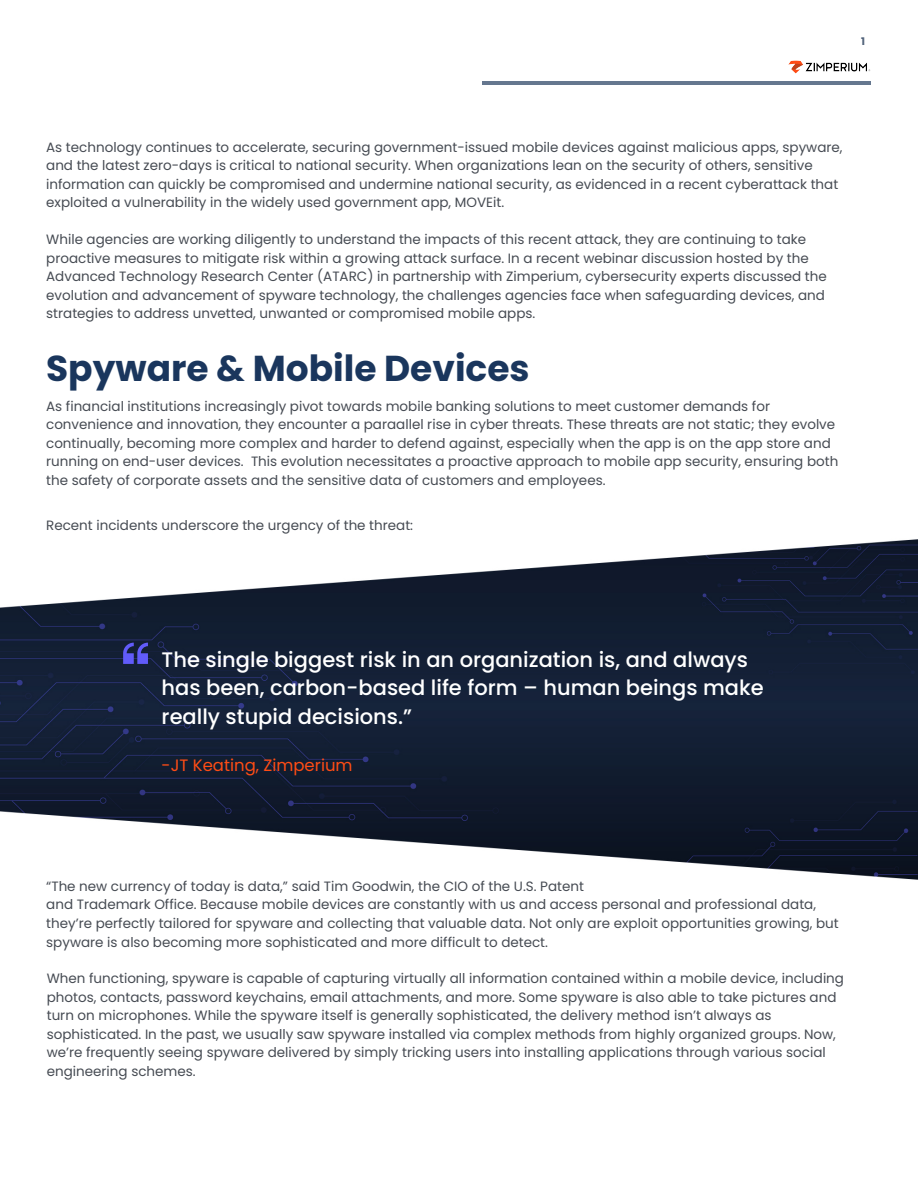
<style>
.page{position:relative;width:918px;height:1188px;background:#fff}
.page>*{position:absolute;margin:0;border:0;box-sizing:border-box;transform-origin:0 0}
.t1{font:700 36px "Poppins";color:#1a365d}
.t2{font:500 21px/28.8px "Poppins";color:#fff}
.t3{font:16.5px "Poppins";color:#ff4c15}
.t4{font:13.5px/18.5px "Poppins";color:#464b53}
.t5{font:700 10.5px "Poppins";color:#52637b}
</style>
<div class="page">
<img style="left:483px;top:81px;width:387px;height:3px">
<img style="left:789px;top:60px;width:82px;height:14px">
<img style="left:0;top:539px;width:917px;height:341px">
<svg style="left:123px;top:643px;width:25px;height:21px"></svg>
<p class="t5" style="left:861px;top:35px;width:5px">1</p>
<p class="t4" style="left:46px;top:138px;width:798px">As technology continues to accelerate, securing government-issued mobile devices against malicious apps, spyware, and the latest zero-days is critical to national security. When organizations lean on the security of others, sensitive information can quickly be compromised and undermine national security, as evidenced in a recent cyberattack that exploited a vulnerability in the widely used government app, MOVEit.</p>
<p class="t4" style="left:46px;top:231px;width:782px">While agencies are working diligently to understand the impacts of this recent attack, they are continuing to take proactive measures to mitigate risk within a growing attack surface. In a recent webinar discussion hosted by the Advanced Technology Research Center (ATARC) in partnership with Zimperium, cybersecurity experts discussed the evolution and advancement of spyware technology, the challenges agencies face when safeguarding devices, and strategies to address unvetted, unwanted or compromised mobile apps.</p>
<h1 class="t1" style="left:46px;top:348px;width:485px">Spyware &amp; Mobile Devices</h1>
<p class="t4" style="left:46px;top:397px;width:794px">As financial institutions increasingly pivot towards mobile banking solutions to meet customer demands for convenience and innovation, they encounter a paraallel rise in cyber threats. These threats are not static; they evolve continually, becoming more complex and harder to defend against, especially when the app is on the app store and running on end-user devices. This evolution necessitates a proactive approach to mobile app security, ensuring both the safety of corporate assets and the sensitive data of customers and employees.</p>
<p class="t4" style="left:46px;top:516px;width:369px">Recent incidents underscore the urgency of the threat:</p>
<h2 class="t2" style="left:162px;top:645px;width:604px">The single biggest risk in an organization is, and always has been, carbon-based life form – human beings make really stupid decisions.”</h2>
<p class="t3" style="left:162px;top:755px;width:193px">-JT Keating, Zimperium</p>
<p class="t4" style="left:46px;top:877px;width:794px">“The new currency of today is data,” said Tim Goodwin, the CIO of the U.S. Patent<br>and Trademark Office. Because mobile devices are constantly with us and access personal and professional data, they’re perfectly tailored for spyware and collecting that valuable data. Not only are exploit opportunities growing, but spyware is also becoming more sophisticated and more difficult to detect.</p>
<p class="t4" style="left:47px;top:969px;width:799px">When functioning, spyware is capable of capturing virtually all information contained within a mobile device, including photos, contacts, password keychains, email attachments, and more. Some spyware is also able to take pictures and turn on microphones. While the spyware itself is generally sophisticated, the delivery method isn’t always as sophisticated. In the past, we usually saw spyware installed via complex methods from highly organized groups. Now, we’re frequently seeing spyware delivered by simply tricking users into installing applications through various social engineering schemes.</p>
</div>
